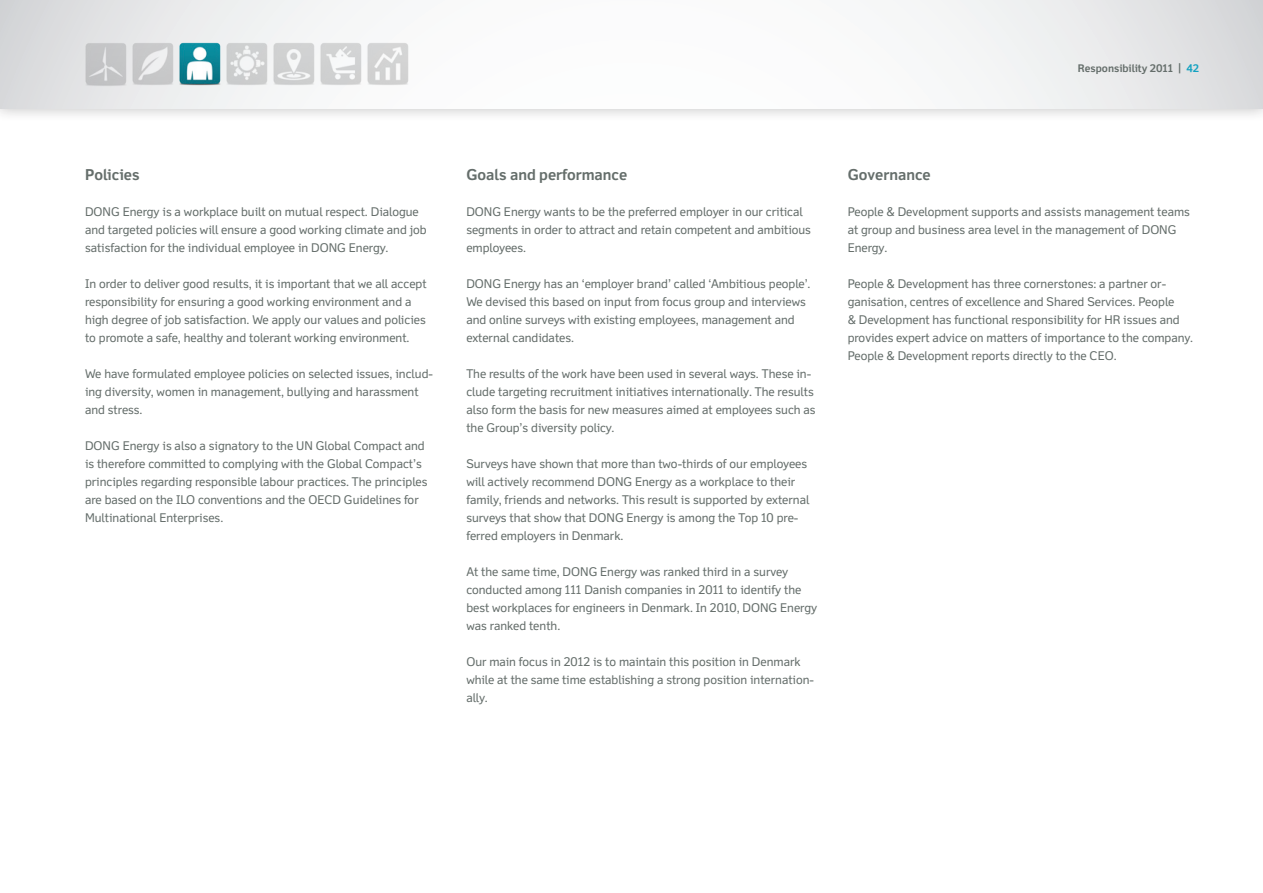
<style>
.page{position:relative;width:1263px;height:893px;background:#fff}
.page>*{position:absolute;margin:0;border:0;box-sizing:border-box;transform-origin:0 0}
.t1{font:700 15px "Felbridge DONG Energy";color:#656e6b}
.t2{font:12px/18px "Felbridge DONG Energy";color:#656e6b}
.t3{font:700 10.5px "Felbridge DONG Energy";color:#656e6b}
.s1{color:#14a2c1}
</style>
<div class="page">
<div style="left:0;top:0;width:1263px;height:122px;background:#231f20;opacity:.3"></div>
<svg style="left:0;top:0;width:1263px;height:108px"></svg>
<img style="left:79px;top:39px;width:47px;height:51px">
<img style="left:318px;top:39px;width:43px;height:51px">
<img style="left:271px;top:39px;width:47px;height:51px">
<img style="left:224px;top:39px;width:47px;height:51px">
<img style="left:361px;top:39px;width:51px;height:51px">
<img style="left:177px;top:39px;width:47px;height:51px">
<img style="left:126px;top:39px;width:51px;height:51px">
<p class="t3" style="left:1078px;top:62px;width:123px">Responsibility 2011 | <span class="s1">42</span></p>
<p class="t1" style="left:85px;top:165px;width:56px">Policies</p>
<p class="t2" style="left:85px;top:203px;width:343px">DONG Energy is a workplace built on mutual respect. Dialogue and targeted policies will ensure a good working climate and job satisfaction for the individual employee in DONG Energy.</p>
<p class="t2" style="left:85px;top:275px;width:343px">In order to deliver good results, it is important that we all accept responsibility for ensuring a good working environment and a high degree of job satisfaction. We apply our values and policies to promote a safe, healthy and tolerant working environment.</p>
<p class="t2" style="left:85px;top:365px;width:349px">We have formulated employee policies on selected issues, includ&shy;ing diversity, women in management, bullying and harassment and stress.</p>
<p class="t2" style="left:85px;top:437px;width:344px">DONG Energy is also a signatory to the UN Global Compact and is therefore committed to complying with the Global Compact’s principles regarding responsible labour practices. The principles are based on the ILO conventions and the OECD Guidelines for Multinational Enterprises.</p>
<p class="t1" style="left:466px;top:165px;width:162px">Goals and performance</p>
<p class="t2" style="left:466px;top:203px;width:346px">DONG Energy wants to be the preferred employer in our critical segments in order to attract and retain competent and ambitious employees.</p>
<p class="t2" style="left:466px;top:275px;width:346px">DONG Energy has an ‘employer brand’ called ‘Ambitious people’.<br>We devised this based on input from focus group and interviews and online surveys with existing employees, management and external candidates.</p>
<p class="t2" style="left:466px;top:365px;width:351px">The results of the work have been used in several ways. These in&shy;clude targeting recruitment initiatives internationally. The results also form the basis for new measures aimed at employees such as the Group’s diversity policy.</p>
<p class="t2" style="left:466px;top:455px;width:345px">Surveys have shown that more than two-thirds of our employees will actively recommend DONG Energy as a workplace to their family, friends and networks. This result is supported by external surveys that show that DONG Energy is among the Top 10 pre&shy;ferred employers in Denmark.</p>
<p class="t2" style="left:466px;top:563px;width:352px">At the same time, DONG Energy was ranked third in a survey conducted among 111 Danish companies in 2011 to identify the best workplaces for engineers in Denmark. In 2010, DONG Energy was ranked tenth.</p>
<p class="t2" style="left:466px;top:653px;width:349px">Our main focus in 2012 is to maintain this position in Denmark while at the same time establishing a strong position internation&shy;ally.</p>
<p class="t1" style="left:848px;top:165px;width:85px">Governance</p>
<p class="t2" style="left:848px;top:203px;width:344px">People &amp; Development supports and assists management teams at group and business area level in the management of DONG<br>Energy.</p>
<p class="t2" style="left:848px;top:275px;width:347px">People &amp; Development has three cornerstones: a partner or&shy;ganisation, centres of excellence and Shared Services. People<br>&amp; Development has functional responsibility for HR issues and provides expert advice on matters of importance to the company.<br>People &amp; Development reports directly to the CEO.</p>
</div>
